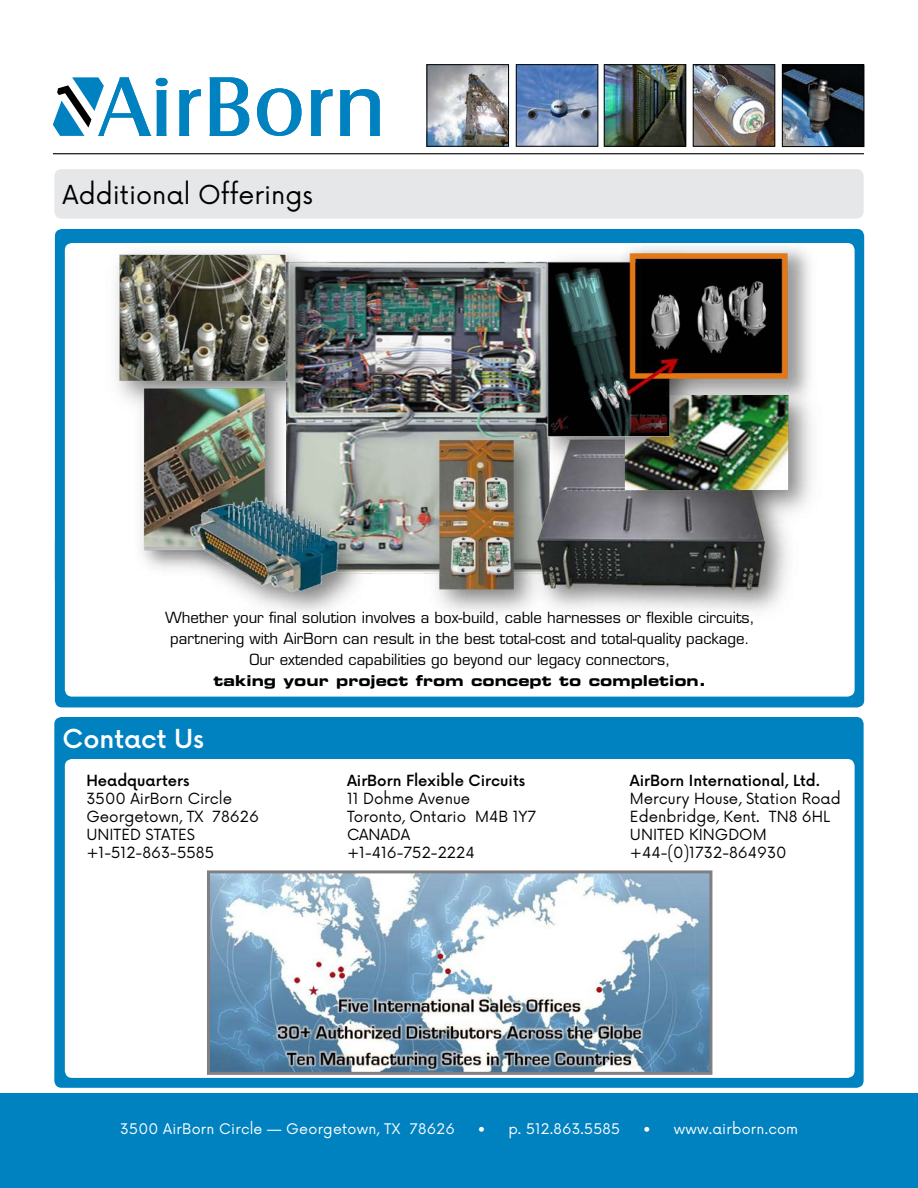
<style>
.page{position:relative;width:918px;height:1188px;background:#fff}
.page>*{position:absolute;margin:0;border:0;box-sizing:border-box;transform-origin:0 0}
.t1{font:25.5px "Now";color:#000}
.t2{font:500 25.5px "Now";color:#fff}
.t3{font:15px/21px "Eurostile LT Std";color:#000;text-align:center}
.t4{font:15px/18px "Now";color:#000}
.t5{font:500 15px "Now";color:#000}
.t6{font:15px "Eurostile LT Std Bold Ex 2";color:#000}
.t7{font:14.25px "Now";letter-spacing:.015em;color:#fff}
</style>
<div class="page">
<div style="left:0;top:1094px;width:918px;height:94px;background:#0082c0"></div>
<div style="left:54px;top:169px;width:810px;height:50px;background:#e6e7e8;border-radius:7px"></div>
<svg style="left:340px;top:89px;width:40px;height:47px"></svg>
<svg style="left:311px;top:89px;width:22px;height:47px"></svg>
<svg style="left:257px;top:88px;width:44px;height:48px"></svg>
<svg style="left:209px;top:77px;width:40px;height:59px"></svg>
<svg style="left:179px;top:89px;width:22px;height:47px"></svg>
<svg style="left:53px;top:77px;width:115px;height:59px"></svg>
<hr style="left:53px;top:153px;width:811px;height:1px;background:#000">
<img style="left:606px;top:67px;width:78px;height:77px">
<div style="left:604px;top:65px;width:82px;height:81px;border:1px solid #000"></div>
<img style="left:429px;top:67px;width:78px;height:77px">
<img style="left:518px;top:67px;width:78px;height:77px">
<img style="left:695px;top:67px;width:78px;height:77px">
<div style="left:693px;top:65px;width:82px;height:81px;border:1px solid #000"></div>
<img style="left:784px;top:67px;width:78px;height:78px">
<div style="left:782px;top:65px;width:82px;height:82px;border:1px solid #000"></div>
<div style="left:54px;top:717px;width:810px;height:371px;background:#0082c0;border-radius:7px"></div>
<div style="left:65px;top:759px;width:790px;height:319px;background:#fff;border-radius:7px"></div>
<div style="left:55px;top:229px;width:809px;height:478px;background:#0082c0;border-radius:7px"></div>
<div style="left:65px;top:243px;width:790px;height:454px;background:#fff;border-radius:7px"></div>
<img style="left:115px;top:246px;width:697px;height:368px">
<img style="left:211px;top:874px;width:497px;height:197px">
<div style="left:207px;top:870px;width:505px;height:205px;border:3px solid #807f83"></div>
<h1 class="t1" style="left:63px;top:174px;width:252px">Additional Offerings</h1>
<p class="t3" style="left:165px;top:607px;width:591px">Whether your final solution involves a box-build, cable harnesses or flexible circuits, partnering with AirBorn can result in the best total-cost and total-quality package.<br>Our extended capabilities go beyond our legacy connectors,</p>
<p class="t6" style="left:214px;top:670px;width:494px">taking your project from concept to completion.</p>
<h1 class="t2" style="left:63px;top:719px;width:143px">Contact Us</h1>
<p class="t5" style="left:86px;top:769px;width:105px">Headquarters</p>
<p class="t4" style="left:86px;top:788px;width:174px">3500 AirBorn Circle<br>Georgetown, TX 78626<br>UNITED STATES +1-512-863-5585</p>
<p class="t5" style="left:347px;top:769px;width:180px">AirBorn Flexible Circuits</p>
<p class="t4" style="left:347px;top:788px;width:191px">11 Dohme Avenue<br>Toronto, Ontario M4B 1Y7<br>CANADA +1-416-752-2224</p>
<p class="t5" style="left:630px;top:769px;width:192px">AirBorn International, Ltd.</p>
<p class="t4" style="left:630px;top:788px;width:212px">Mercury House, Station Road<br>Edenbridge, Kent. TN8 6HL<br>UNITED KINGDOM +44-(0)1732-864930</p>
<p class="t7" style="left:120px;top:1117px;width:336px">3500 AirBorn Circle — Georgetown, TX 78626</p>
<p class="t7" style="left:478px;top:1117px;width:144px">• p. 512.863.5585</p>
<p class="t7" style="left:643px;top:1117px;width:157px">• www.airborn.com</p>
</div>
